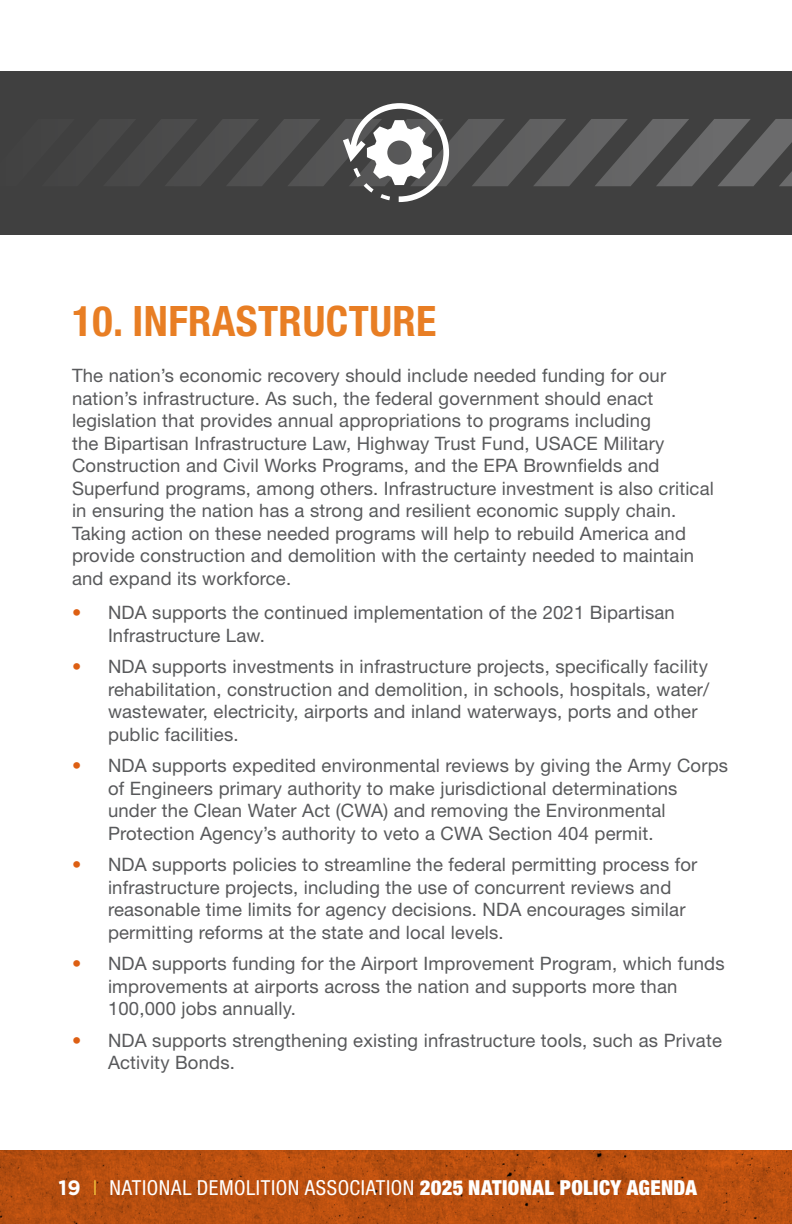
<style>
.page{position:relative;width:792px;height:1224px;background:#fff}
.page>*{position:absolute;margin:0;border:0;box-sizing:border-box;transform-origin:0 0}
.t1{font:700 condensed 42px "Helvetica Neue LT Std";letter-spacing:.01em;color:#e87e24}
.t2{font:condensed 20.8px "Helvetica Neue LT Std";letter-spacing:.025em;color:#fff}
.t3{font:18.4px/22.4px "Helvetica Neue LT Std";letter-spacing:.01em;color:#58595b}
.s1{color:#dd5f13}
.s2{font-family:"Gotham";font-weight:700;font-stretch:normal}
.s3{font-weight:300;font-stretch:normal;color:#f3c33d}
.s4{font-weight:900}
</style>
<div class="page">
<svg style="left:0;top:1151px;width:792px;height:73px;background:#b84e0f"></svg>
<div style="left:0;top:71px;width:792px;height:163px;background:#404040"></div>
<svg style="left:157px;top:103px;width:635px;height:100px"></svg>
<h1 class="t1" style="left:72px;top:296px;width:366px">10. INFRASTRUCTURE</h1>
<p class="t3" style="left:72px;top:364px;width:643px">The nation’s economic recovery should include needed funding for our nation’s infrastructure. As such, the federal government should enact legislation that provides annual appropriations to programs including<br>the Bipartisan Infrastructure Law, Highway Trust Fund, USACE Military Construction and Civil Works Programs, and the EPA Brownfields and Superfund programs, among others. Infrastructure investment is also critical in ensuring the nation has a strong and resilient economic supply chain.<br>Taking action on these needed programs will help to rebuild America and provide construction and demolition with the certainty needed to maintain and expand its workforce.</p>
<p class="t3" style="left:108px;top:601px;width:568px;text-indent:-36px"><span class="s1">•</span> NDA supports the continued implementation of the 2021 Bipartisan<br>Infrastructure Law.</p>
<p class="t3" style="left:108px;top:655px;width:603px;text-indent:-36px"><span class="s1">•</span> NDA supports investments in infrastructure projects, specifically facility rehabilitation, construction and demolition, in schools, hospitals, water/ wastewater, electricity, airports and inland waterways, ports and other public facilities.</p>
<p class="t3" style="left:108px;top:754px;width:622px;text-indent:-36px"><span class="s1">•</span> NDA supports expedited environmental reviews by giving the Army Corps of Engineers primary authority to make jurisdictional determinations under the Clean Water Act (CWA) and removing the Environmental Protection Agency’s authority to veto a CWA Section 404 permit.</p>
<p class="t3" style="left:108px;top:853px;width:591px;text-indent:-36px"><span class="s1">•</span> NDA supports policies to streamline the federal permitting process for infrastructure projects, including the use of concurrent reviews and reasonable time limits for agency decisions. NDA encourages similar permitting reforms at the state and local levels.</p>
<p class="t3" style="left:108px;top:952px;width:618px;text-indent:-36px"><span class="s1">•</span> NDA supports funding for the Airport Improvement Program, which funds improvements at airports across the nation and supports more than<br>100,000 jobs annually.</p>
<p class="t3" style="left:108px;top:1029px;width:615px;text-indent:-36px"><span class="s1">•</span> NDA supports strengthening existing infrastructure tools, such as Private<br>Activity Bonds.</p>
<p class="t2" style="left:58px;top:1175px;width:640px"><span class="s2">19</span> <span class="s3">I</span> NATIONAL DEMOLITION ASSOCIATION <span class="s4">2025 NATIONAL POLICY AGENDA</span></p>
</div>
